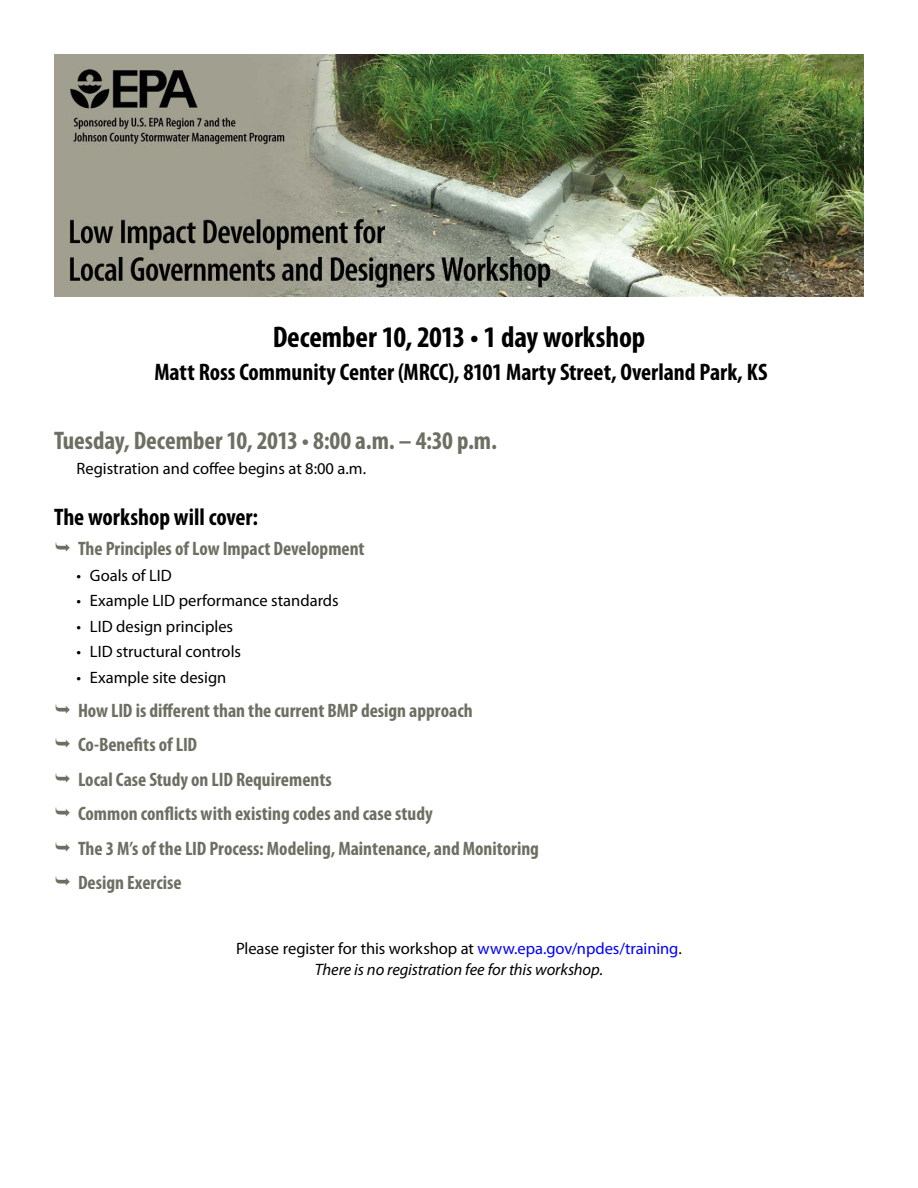
<style>
.page{position:relative;width:918px;height:1188px;background:#fff}
.page>*{position:absolute;margin:0;border:0;box-sizing:border-box;transform-origin:0 0}
.t1{font:700 condensed 30px "Myriad Pro";letter-spacing:-.005em;color:#000}
.date_and_time{font:700 condensed 25.5px "Myriad Pro";letter-spacing:-.005em;color:#6e6f63}
.subhead{font:700 condensed 24px "Myriad Pro";color:#000}
.heading{font:700 condensed 19.5px "Myriad Pro";color:#6e6f63}
.bullets{font:16.5px "Myriad Pro";color:#000}
.t2{font:italic 16.5px/21px "Myriad Pro";letter-spacing:-.01em;color:#000;text-align:center}
.s1{font-style:normal}
.s2{font-style:normal;color:#00f}
</style>
<div class="page">
<img style="left:54px;top:54px;width:810px;height:243px">
<p class="t1" style="left:273px;top:320px;width:374px">December 10, 2013 • 1 day workshop</p>
<p class="subhead" style="left:154px;top:358px;width:615px">Matt Ross Community Center (MRCC), 8101 Marty Street, Overland Park, KS</p>
<p class="date_and_time" style="left:54px;top:426px;width:445px">Tuesday, December 10, 2013 • 8:00 a.m. – 4:30 p.m.</p>
<p class="bullets" style="left:76px;top:459px;width:291px">Registration and coffee begins at 8:00 a.m.</p>
<p class="subhead" style="left:54px;top:504px;width:206px">The workshop will cover:</p>
<p class="heading" style="left:78px;top:538px;width:288px">The Principles of Low Impact Development</p>
<p class="bullets" style="left:76px;top:566px;width:97px">• Goals of LID</p>
<p class="bullets" style="left:76px;top:591px;width:264px">• Example LID performance standards</p>
<p class="bullets" style="left:76px;top:617px;width:158px">• LID design principles</p>
<p class="bullets" style="left:76px;top:642px;width:166px">• LID structural controls</p>
<p class="bullets" style="left:76px;top:668px;width:151px">• Example site design</p>
<p class="heading" style="left:78px;top:700px;width:396px">How LID is different than the current BMP design approach</p>
<p class="heading" style="left:78px;top:734px;width:121px">Co-Benefits of LID</p>
<p class="heading" style="left:78px;top:769px;width:255px">Local Case Study on LID Requirements</p>
<p class="heading" style="left:78px;top:803px;width:356px">Common conflicts with existing codes and case study</p>
<p class="heading" style="left:78px;top:838px;width:463px">The 3 M’s of the LID Process: Modeling, Maintenance, and Monitoring</p>
<p class="heading" style="left:78px;top:872px;width:105px">Design Exercise</p>
<p class="t2" style="left:236px;top:938px;width:447px"><span class="s1">Please register for this workshop at</span> <span class="s2">www.epa.gov/npdes/training</span><span class="s1">.<br></span>There is no registration fee for this workshop.</p>
</div>
